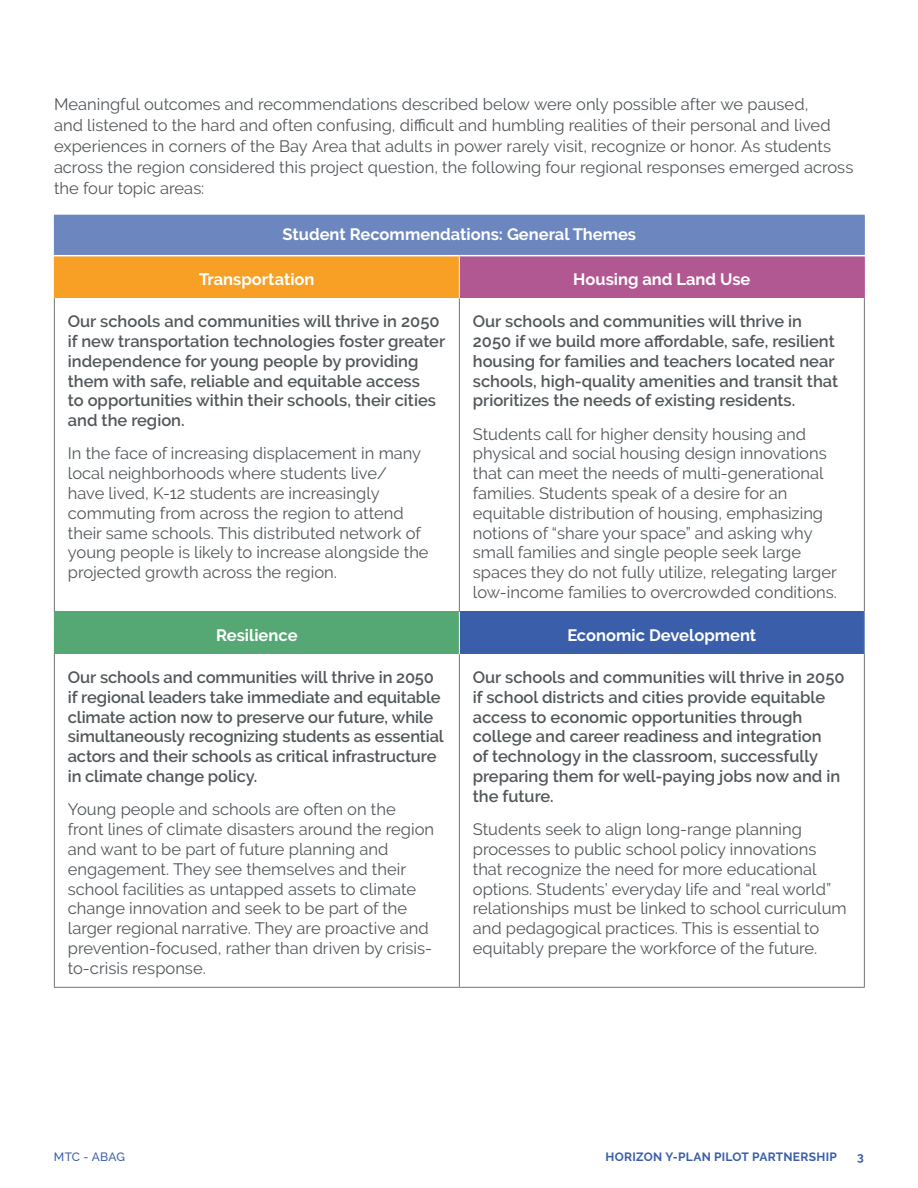
<style>
.page{position:relative;width:918px;height:1188px;background:#fff}
.page>*{position:absolute;margin:0;border:0;box-sizing:border-box;transform-origin:0 0}
.t1{font:16.5px/19.8px "Raleway";color:#52575a}
.t2{font:600 16.5px/19.8px "Raleway";color:#52575a}
.t3{font:700 16.5px "Raleway";color:#fff}
.t4{font:700 12px "Raleway";letter-spacing:.025em;color:#3b5eab}
.t5{font:500 12px "Raleway";letter-spacing:.015em;color:#3b5eab}
</style>
<div class="page">
<div style="left:54px;top:215px;width:810px;height:41px;background:#6c86c0"></div>
<div style="left:54px;top:256px;width:405px;height:42px;background:#f7a025"></div>
<div style="left:459px;top:256px;width:405px;height:42px;background:#b15792"></div>
<div style="left:54px;top:612px;width:405px;height:42px;background:#55a873"></div>
<div style="left:459px;top:612px;width:405px;height:42px;background:#3b5eab"></div>
<hr style="left:459px;top:298px;width:1px;height:314px;background:#717577">
<hr style="left:459px;top:654px;width:1px;height:333px;background:#717577">
<hr style="left:54px;top:298px;width:1px;height:314px;background:#717577">
<hr style="left:864px;top:298px;width:1px;height:314px;background:#717577">
<hr style="left:54px;top:654px;width:1px;height:333px;background:#717577">
<hr style="left:864px;top:654px;width:1px;height:333px;background:#717577">
<hr style="left:54px;top:987px;width:405px;height:1px;background:#717577">
<hr style="left:459px;top:987px;width:406px;height:1px;background:#717577">
<hr style="left:459px;top:256px;width:1px;height:42px;background:#fff">
<hr style="left:459px;top:612px;width:1px;height:42px;background:#fff">
<hr style="left:459px;top:215px;width:406px;height:1px;background:#6c86c0">
<hr style="left:864px;top:216px;width:1px;height:39px;background:#6c86c0">
<hr style="left:864px;top:256px;width:1px;height:42px;background:#b15792">
<hr style="left:864px;top:612px;width:1px;height:42px;background:#6c86c0">
<hr style="left:54px;top:255px;width:405px;height:1px;background:#fff">
<hr style="left:459px;top:255px;width:406px;height:1px;background:#fff">
<p class="t1" style="left:54px;top:94px;width:801px;line-height:21px">Meaningful outcomes and recommendations described below were only possible after we paused,<br>and listened to the hard and often confusing, difficult and humbling realities of their personal and lived experiences in corners of the Bay Area that adults in power rarely visit, recognize or honor. As students across the region considered this project question, the following four regional responses emerged across the four topic areas:</p>
<p class="t3" style="left:283px;top:225px;width:355px">Student Recommendations: General Themes</p>
<p class="t3" style="left:199px;top:269px;width:117px">Transportation</p>
<p class="t3" style="left:573px;top:269px;width:179px">Housing and Land Use</p>
<p class="t2" style="left:68px;top:312px;width:379px">Our schools and communities will thrive in 2050 if new transportation technologies foster greater independence for young people by providing them with safe, reliable and equitable access<br>to opportunities within their schools, their cities and the region.</p>
<p class="t1" style="left:68px;top:444px;width:362px">In the face of increasing displacement in many local neighborhoods where students live/<br>have lived, K-12 students are increasingly commuting from across the region to attend their same schools. This distributed network of young people is likely to increase alongside the projected growth across the region.</p>
<p class="t2" style="left:473px;top:312px;width:367px">Our schools and communities will thrive in 2050 if we build more affordable, safe, resilient housing for families and teachers located near schools, high-quality amenities and transit that prioritizes the needs of existing residents.</p>
<p class="t1" style="left:473px;top:424px;width:366px">Students call for higher density housing and physical and social housing design innovations that can meet the needs of multi-generational families. Students speak of a desire for an equitable distribution of housing, emphasizing notions of “share your space” and asking why small families and single people seek large spaces they do not fully utilize, relegating larger low-income families to overcrowded conditions.</p>
<p class="t3" style="left:216px;top:625px;width:83px">Resilience</p>
<p class="t3" style="left:567px;top:625px;width:190px">Economic Development</p>
<p class="t2" style="left:68px;top:667px;width:377px">Our schools and communities will thrive in 2050 if regional leaders take immediate and equitable climate action now to preserve our future, while simultaneously recognizing students as essential actors and their schools as critical infrastructure in climate change policy.</p>
<p class="t1" style="left:68px;top:800px;width:368px">Young people and schools are often on the front lines of climate disasters around the region and want to be part of future planning and engagement. They see themselves and their school facilities as untapped assets to climate change innovation and seek to be part of the larger regional narrative. They are proactive and prevention-focused, rather than driven by crisis&shy;to-crisis response.</p>
<p class="t2" style="left:473px;top:667px;width:373px">Our schools and communities will thrive in 2050 if school districts and cities provide equitable access to economic opportunities through college and career readiness and integration<br>of technology in the classroom, successfully preparing them for well-paying jobs now and in the future.</p>
<p class="t1" style="left:473px;top:819px;width:375px">Students seek to align long-range planning processes to public school policy innovations that recognize the need for more educational options. Students’ everyday life and “real world” relationships must be linked to school curriculum and pedagogical practices. This is essential to equitably prepare the workforce of the future.</p>
<p class="t5" style="left:54px;top:1150px;width:72px">MTC - ABAG</p>
<p class="t4" style="left:605px;top:1150px;width:233px">HORIZON Y-PLAN PILOT PARTNERSHIP</p>
<p class="t4" style="left:857px;top:1150px;width:8px">3</p>
</div>
